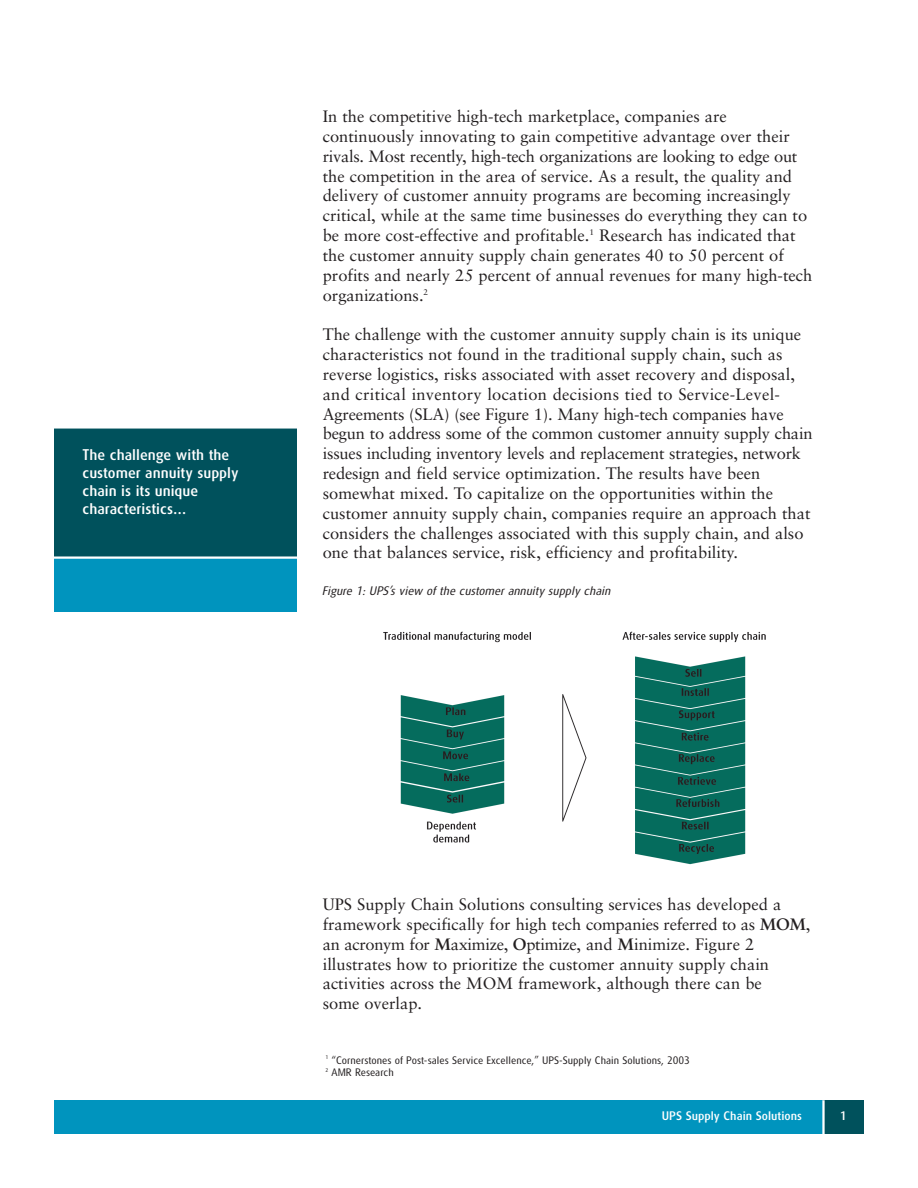
<style>
.page{position:relative;width:918px;height:1188px;background:#fff}
.page>*{position:absolute;margin:0;border:0;box-sizing:border-box;transform-origin:0 0}
.t1{font:16.5px/19.8px "Sabon";color:#231f20}
.t2{font:500 15px/18px "UPS Sans";color:#fff}
.t3{font:italic 12px "UPS Sans";color:#231f20}
.t4{font:500 12px "UPS Sans";color:#fff}
.t5{font:10.5px/12.6px "UPS Sans";color:#231f20}
.s1{font-weight:700}
</style>
<div class="page">
<div style="left:54px;top:1100px;width:770px;height:34px;background:#0094be"></div>
<div style="left:824px;top:1100px;width:40px;height:34px;background:#00515c"></div>
<hr style="left:822px;top:1100px;width:3px;height:34px;background:#fff">
<div style="left:54px;top:428px;width:243px;height:172px;background:#00515c"></div>
<div style="left:54px;top:558px;width:243px;height:54px;background:#0094be"></div>
<hr style="left:54px;top:426px;width:243px;height:3px;background:#fff">
<hr style="left:54px;top:556px;width:243px;height:3px;background:#fff">
<img style="left:383px;top:631px;width:383px;height:234px">
<p class="t2" style="left:82px;top:446px;width:158px">The challenge with the customer annuity supply chain is its unique characteristics…</p>
<p class="t1" style="left:323px;top:108px;width:491px">In the competitive high-tech marketplace, companies are continuously innovating to gain competitive advantage over their rivals. Most recently, high-tech organizations are looking to edge out the competition in the area of service. As a result, the quality and delivery of customer annuity programs are becoming increasingly critical, while at the same time businesses do everything they can to be more cost-effective and profitable.<sup>1</sup> Research has indicated that the customer annuity supply chain generates 40 to 50 percent of profits and nearly 25 percent of annual revenues for many high-tech organizations.<sup>2</sup></p>
<p class="t1" style="left:323px;top:326px;width:491px">The challenge with the customer annuity supply chain is its unique characteristics not found in the traditional supply chain, such as reverse logistics, risks associated with asset recovery and disposal, and critical inventory location decisions tied to Service-Level-Agreements (SLA) (see Figure 1). Many high-tech companies have begun to address some of the common customer annuity supply chain issues including inventory levels and replacement strategies, network redesign and field service optimization. The results have been somewhat mixed. To capitalize on the opportunities within the customer annuity supply chain, companies require an approach that considers the challenges associated with this supply chain, and also one that balances service, risk, efficiency and profitability.</p>
<p class="t3" style="left:323px;top:584px;width:290px">Figure 1: UPS’s view of the customer annuity supply chain</p>
<p class="t1" style="left:323px;top:896px;width:489px">UPS Supply Chain Solutions consulting services has developed a framework specifically for high tech companies referred to as <span class="s1">MOM</span>, an acronym for <span class="s1">M</span>aximize, <span class="s1">O</span>ptimize, and <span class="s1">M</span>inimize. Figure 2 illustrates how to prioritize the customer annuity supply chain activities across the MOM framework, although there can be<br>some overlap.</p>
<p class="t5" style="left:326px;top:1054px;width:366px"><sup>1</sup> “Cornerstones of Post-sales Service Excellence,” UPS-Supply Chain Solutions, 2003<br><sup>2</sup> AMR Research</p>
<p class="t4" style="left:662px;top:1109px;width:142px">UPS Supply Chain Solutions</p>
<p class="t4" style="left:840px;top:1109px;width:8px">1</p>
</div>
